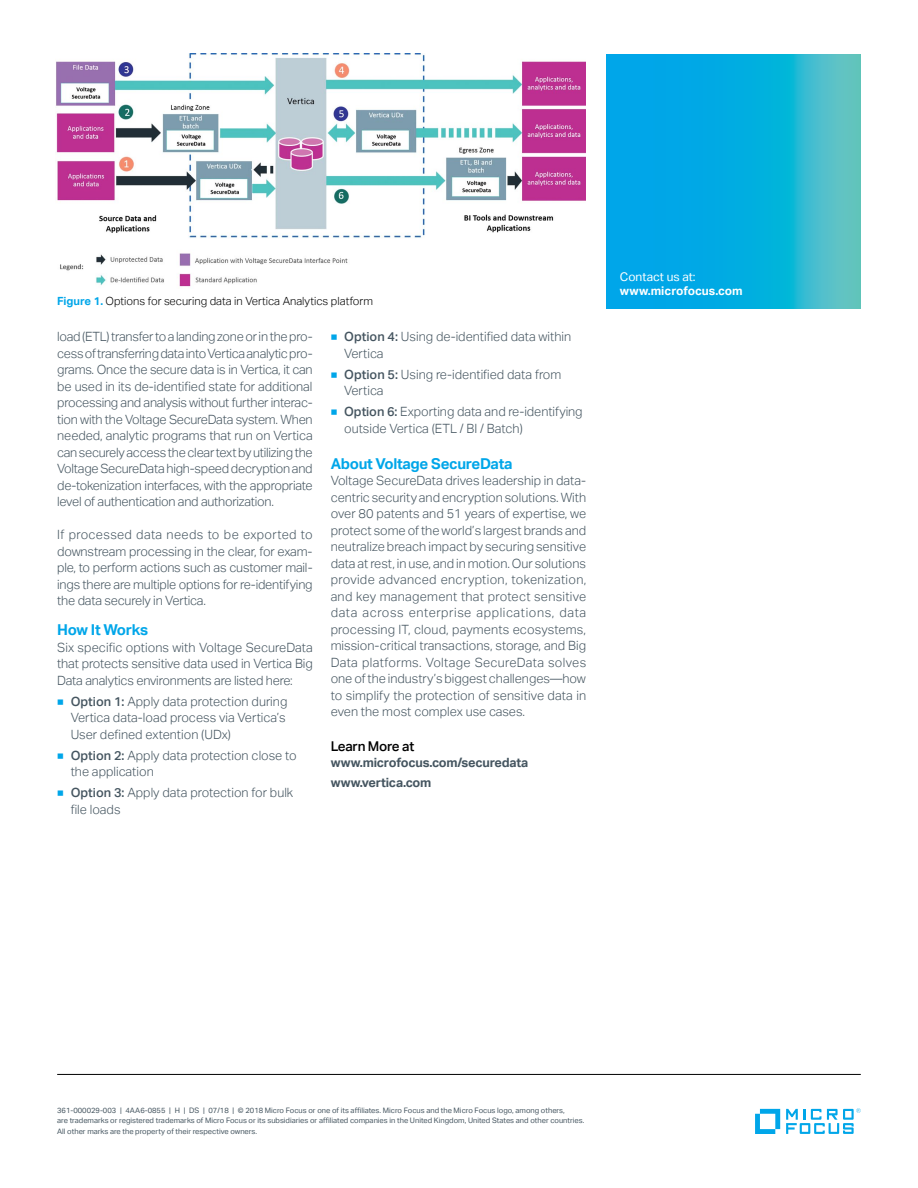
<style>
.page{position:relative;width:918px;height:1188px;background:#fff}
.page>*{position:absolute;margin:0;border:0;box-sizing:border-box;transform-origin:0 0}
.t1{font:700 15px "Aktiv Grotesk";letter-spacing:-.02em;color:#00a6e9}
.t2{font:500 13.5px "Aktiv Grotesk";letter-spacing:-.02em;color:#000}
.t3{font:300 12.75px/16.5px "Aktiv Grotesk";color:#455560}
.t4{font:700 12.75px/19.5px "Aktiv Grotesk";letter-spacing:-.015em;color:#455560}
.t5{font:700 12px "Aktiv Grotesk";color:#fff}
.t6{font:12px "Aktiv Grotesk";color:#fff}
.t7{font:300 11.25px "Aktiv Grotesk";color:#000}
.t8{font:7.5px/10.5px "Aktiv Grotesk";color:#455560}
.s1{font-weight:700;color:#00a6e9}
.s2{font-weight:400;font-size:11.25px;color:#00a6e9}
.s3{font-weight:500}
</style>
<div class="page">
<hr style="left:57px;top:1074px;width:804px;height:1px;background:#000">
<svg style="left:755px;top:1109px;width:25px;height:25px"></svg>
<svg style="left:786px;top:1108px;width:75px;height:26px"></svg>
<svg style="left:606px;top:54px;width:255px;height:254px;background:#14b0dc"></svg>
<img style="left:56px;top:53px;width:530px;height:234px">
<p class="t7" style="left:57px;top:295px;width:317px"><span class="s1">Figure 1.</span> Options for securing data in Vertica Analytics platform</p>
<p class="t3" style="left:57px;top:329px;width:257px;text-align:justify">load (ETL) transfer to a landing zone or in the pro&shy;cess of transferring data into Vertica analytic pro&shy;grams. Once the secure data is in Vertica, it can be used in its de-identified state for additional processing and analysis without further interac&shy;tion with the Voltage SecureData system. When needed, analytic programs that run on Vertica can securely access the clear text by utilizing the Voltage SecureData high-speed decryption and de-tokenization interfaces, with the appropriate level of authentication and authorization.</p>
<p class="t3" style="left:57px;top:527px;width:257px;text-align:justify">If processed data needs to be exported to downstream processing in the clear, for exam&shy;ple, to perform actions such as customer mail&shy;ings there are multiple options for re-identifying the data securely in Vertica.</p>
<p class="t1" style="left:57px;top:621px;width:92px">How It Works</p>
<p class="t3" style="left:57px;top:639px;width:257px;text-align:justify">Six specific options with Voltage SecureData that protects sensitive data used in Vertica Big Data analytics environments are listed here:</p>
<p class="t3" style="left:71px;top:693px;width:218px;text-indent:-14px"><span class="s2">■</span> <span class="s3">Option 1:</span> Apply data protection during<br>Vertica data-load process via Vertica’s<br>User defined extention (UDx)</p>
<p class="t3" style="left:71px;top:747px;width:228px;text-indent:-14px"><span class="s2">■</span> <span class="s3">Option 2:</span> Apply data protection close to the application</p>
<p class="t3" style="left:71px;top:785px;width:224px;text-indent:-14px"><span class="s2">■</span> <span class="s3">Option 3:</span> Apply data protection for bulk file loads</p>
<p class="t3" style="left:344px;top:329px;width:229px;text-indent:-14px"><span class="s2">■</span> <span class="s3">Option 4:</span> Using de-identified data within<br>Vertica</p>
<p class="t3" style="left:344px;top:366px;width:219px;text-indent:-14px"><span class="s2">■</span> <span class="s3">Option 5:</span> Using re-identified data from<br>Vertica</p>
<p class="t3" style="left:344px;top:404px;width:240px;text-indent:-14px"><span class="s2">■</span> <span class="s3">Option 6:</span> Exporting data and re-identifying outside Vertica (ETL / BI / Batch)</p>
<p class="t1" style="left:331px;top:455px;width:183px">About Voltage SecureData</p>
<p class="t3" style="left:331px;top:473px;width:257px;text-align:justify">Voltage SecureData drives leadership in data&shy;centric security and encryption solutions. With over 80 patents and 51 years of expertise, we protect some of the world’s largest brands and neutralize breach impact by securing sensitive data at rest, in use, and in motion. Our solutions provide advanced encryption, tokenization, and key management that protect sensitive data across enterprise applications, data processing IT, cloud, payments ecosystems, mission-critical transactions, storage, and Big Data platforms. Voltage SecureData solves one of the industry’s biggest challenges—how to simplify the protection of sensitive data in even the most complex use cases.</p>
<p class="t2" style="left:331px;top:738px;width:85px">Learn More at</p>
<p class="t4" style="left:331px;top:753px;width:199px">www.microfocus.com/securedata www.vertica.com</p>
<p class="t6" style="left:620px;top:269px;width:77px">Contact us at:</p>
<p class="t5" style="left:620px;top:284px;width:124px">www.microfocus.com</p>
<p class="t8" style="left:57px;top:1105px;width:529px">361-000029-003 | 4AA6-0855 | H | DS | 07/18 | © 2018 Micro Focus or one of its affiliates. Micro Focus and the Micro Focus logo, among others,<br>are trademarks or registered trademarks of Micro Focus or its subsidiaries or affiliated companies in the United Kingdom, United States and other countries.<br>All other marks are the property of their respective owners.</p>
</div>
